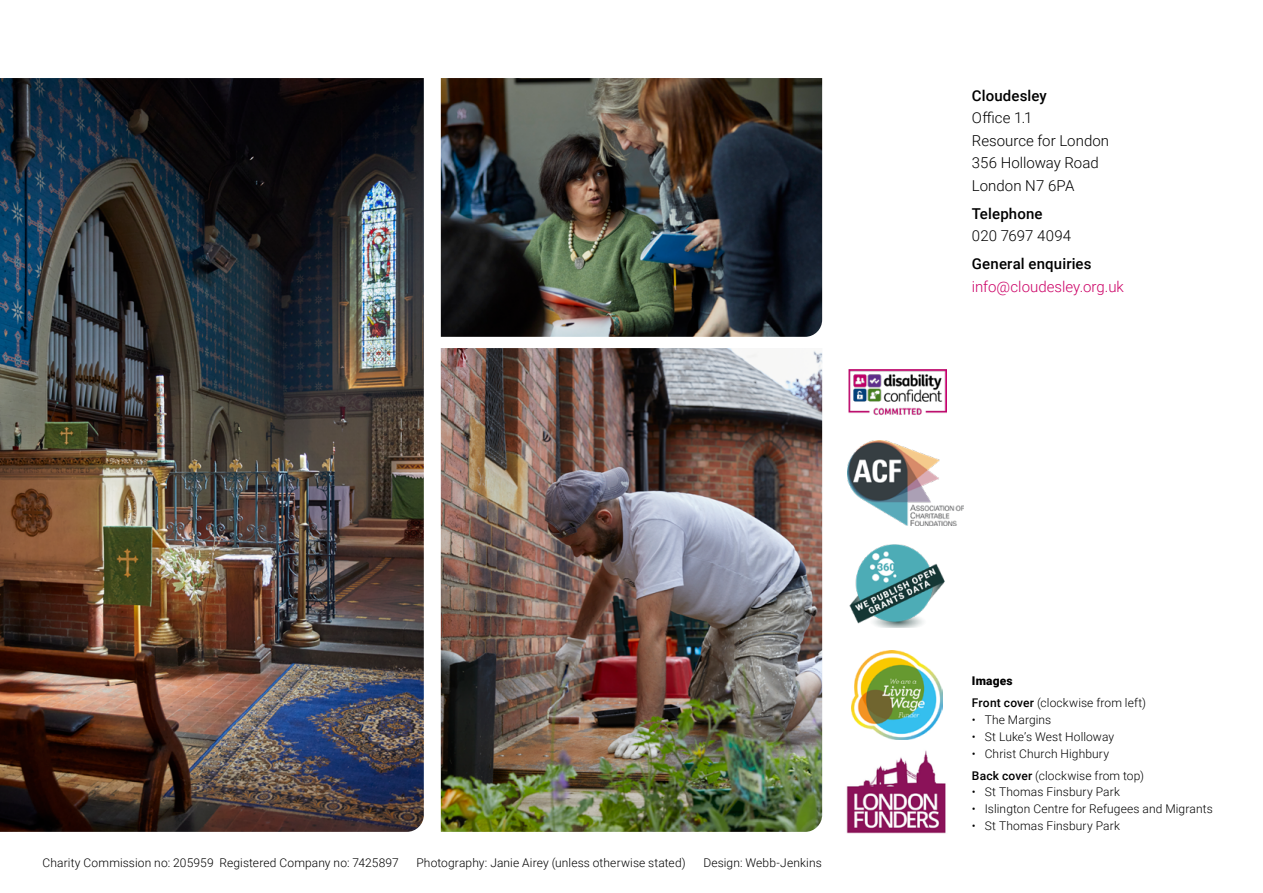
<style>
.page{position:relative;width:1263px;height:893px;background:#fff}
.page>*{position:absolute;margin:0;border:0;box-sizing:border-box;transform-origin:0 0}
.t1{font:300 15px/22.5px "Roboto";color:#000}
.t2{font:500 15px "Roboto";letter-spacing:.01em;color:#000}
.t3{font:300 15px "Roboto";color:#c06}
.t4{font:300 12px/21.8px "Roboto";letter-spacing:.01em;color:#000}
.s1{font-weight:900}
.s2{font-weight:500}
</style>
<div class="page">
<img style="left:848px;top:440px;width:115px;height:85px">
<img style="left:852px;top:650px;width:90px;height:89px">
<img style="left:848px;top:370px;width:98px;height:45px">
<img style="left:846px;top:750px;width:100px;height:84px">
<img style="left:849px;top:544px;width:96px;height:84px">
<img style="left:0;top:78px;width:424px;height:754px">
<img style="left:441px;top:348px;width:381px;height:484px">
<img style="left:441px;top:78px;width:381px;height:259px">
<p class="t2" style="left:972px;top:85px;width:76px">Cloudesley</p>
<p class="t1" style="left:972px;top:106px;width:139px">Office 1.1<br>Resource for London<br>356 Holloway Road<br>London N7 6PA</p>
<p class="t2" style="left:972px;top:203px;width:72px">Telephone</p>
<p class="t1" style="left:972px;top:224px;width:101px">020 7697 4094</p>
<p class="t2" style="left:972px;top:253px;width:121px">General enquiries</p>
<p class="t3" style="left:972px;top:276px;width:154px">info@cloudesley.org.uk</p>
<p class="t4" style="left:43px;top:852px;width:358px">Charity Commission no: 205959 Registered Company no: 7425897</p>
<p class="t4" style="left:416px;top:852px;width:271px">Photography: Janie Airey (unless otherwise stated)</p>
<p class="t4" style="left:703px;top:852px;width:120px">Design: Webb-Jenkins</p>
<p class="t4" style="left:972px;top:670px;width:176px"><span class="s1">Images<br></span><span class="s2">Front cover</span> (clockwise from left)</p>
<p class="t4" style="left:972px;top:708px;width:81px">• The Margins</p>
<p class="t4" style="left:972px;top:725px;width:144px">• St Luke’s West Holloway</p>
<p class="t4" style="left:972px;top:742px;width:174px">• Christ Church Highbury<br><span class="s2">Back cover</span> (clockwise from top)</p>
<p class="t4" style="left:972px;top:781px;width:149px">• St Thomas Finsbury Park</p>
<p class="t4" style="left:972px;top:798px;width:242px">• Islington Centre for Refugees and Migrants</p>
<p class="t4" style="left:972px;top:815px;width:149px">• St Thomas Finsbury Park</p>
</div>
